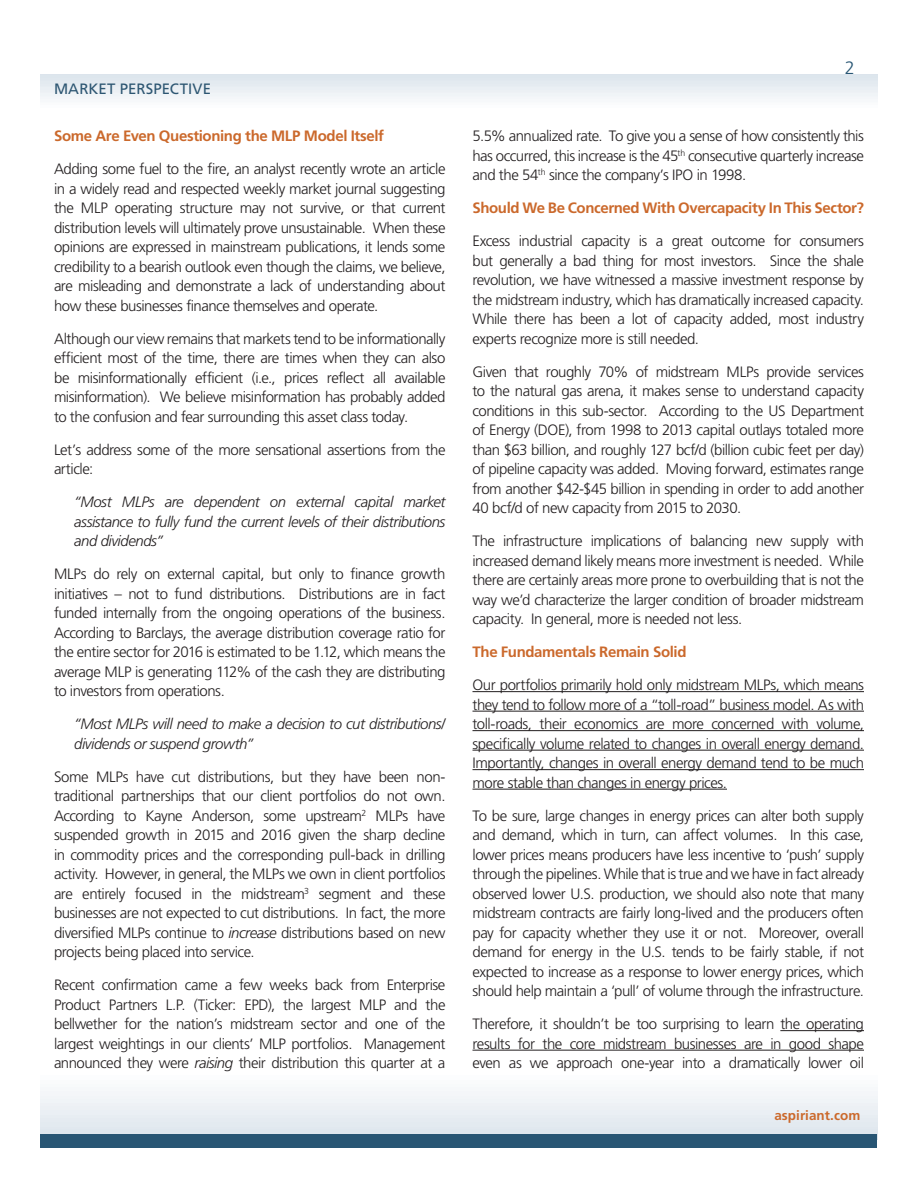
<style>
.page{position:relative;width:918px;height:1188px;background:#fff}
.page>*{position:absolute;margin:0;border:0;box-sizing:border-box;transform-origin:0 0}
.t1{font:300 18px "Frutiger LT";color:#285674}
.Subtitle{font:300 15px/19.5px "Frutiger LT";letter-spacing:-.03em;color:#231f20;text-align:justify}
.Subtitle-2{font:italic 300 15px/19.5px "Frutiger LT";letter-spacing:-.03em;color:#231f20;text-align:justify}
.Subtitle-3{font:700 15px "Frutiger LT";letter-spacing:-.025em;color:#cb692c}
.t2{font:15px "Frutiger LT";letter-spacing:.01em;color:#2d5672}
.t3{font:700 13.5px "Frutiger LT";letter-spacing:.005em;color:#cb692c}
.s1{font-style:italic}
</style>
<div class="page">
<div style="left:40px;top:978px;width:838px;height:162px;background:linear-gradient(to bottom,#fff,#e9eef3)"></div>
<div style="left:40px;top:74px;width:838px;height:83px;background:linear-gradient(to bottom,#e7edf2,#fff)"></div>
<div style="left:40px;top:1134px;width:838px;height:14px;background:#285674"></div>
<hr style="left:472px;top:691px;width:392px;height:1px;background:#231f20">
<hr style="left:472px;top:711px;width:392px;height:1px;background:#231f20">
<hr style="left:472px;top:730px;width:392px;height:1px;background:#231f20">
<hr style="left:472px;top:750px;width:392px;height:1px;background:#231f20">
<hr style="left:472px;top:769px;width:392px;height:1px;background:#231f20">
<hr style="left:472px;top:789px;width:255px;height:1px;background:#231f20">
<hr style="left:780px;top:1030px;width:84px;height:1px;background:#231f20">
<hr style="left:472px;top:1050px;width:392px;height:1px;background:#231f20">
<p class="t2" style="left:54px;top:80px;width:159px">MARKET PERSPECTIVE</p>
<p class="Subtitle-3" style="left:54px;top:127px;width:332px">Some Are Even Questioning the MLP Model Itself</p>
<p class="Subtitle" style="left:54px;top:159px;width:393px">Adding some fuel to the fire, an analyst recently wrote an article in a widely read and respected weekly market journal suggesting the MLP operating structure may not survive, or that current distribution levels will ultimately prove unsustainable. When these opinions are expressed in mainstream publications, it lends some credibility to a bearish outlook even though the claims, we believe, are misleading and demonstrate a lack of understanding about how these businesses finance themselves and operate.</p>
<p class="Subtitle" style="left:54px;top:329px;width:393px">Although our view remains that markets tend to be informationally efficient most of the time, there are times when they can also be misinformationally efficient (i.e., prices reflect all available misinformation). We believe misinformation has probably added to the confusion and fear surrounding this asset class today.</p>
<p class="Subtitle" style="left:54px;top:440px;width:393px">Let’s address some of the more sensational assertions from the article:</p>
<p class="Subtitle-2" style="left:74px;top:492px;width:373px">“Most MLPs are dependent on external capital market assistance to fully fund the current levels of their distributions and dividends”</p>
<p class="Subtitle" style="left:54px;top:564px;width:393px">MLPs do rely on external capital, but only to finance growth initiatives – not to fund distributions. Distributions are in fact funded internally from the ongoing operations of the business.<br>According to Barclays, the average distribution coverage ratio for the entire sector for 2016 is estimated to be 1.12, which means the average MLP is generating 112% of the cash they are distributing to investors from operations.</p>
<p class="Subtitle-2" style="left:74px;top:714px;width:373px">“Most MLPs will need to make a decision to cut distributions/ dividends or suspend growth”</p>
<p class="Subtitle" style="left:54px;top:767px;width:393px">Some MLPs have cut distributions, but they have been non&shy;traditional partnerships that our client portfolios do not own.<br>According to Kayne Anderson, some upstream<sup>2</sup> MLPs have suspended growth in 2015 and 2016 given the sharp decline in commodity prices and the corresponding pull-back in drilling activity. However, in general, the MLPs we own in client portfolios are entirely focused in the midstream<sup>3</sup> segment and these businesses are not expected to cut distributions. In fact, the more diversified MLPs continue to <span class="s1">increase</span> distributions based on new projects being placed into service.</p>
<p class="Subtitle" style="left:54px;top:975px;width:393px">Recent confirmation came a few weeks back from Enterprise Product Partners L.P. (Ticker: EPD), the largest MLP and the bellwether for the nation’s midstream sector and one of the largest weightings in our clients’ MLP portfolios. Management announced they were <span class="s1">raising</span> their distribution this quarter at a</p>
<p class="t1" style="left:845px;top:58px;width:12px">2</p>
<p class="Subtitle" style="left:472px;top:126px;width:393px">5.5% annualized rate. To give you a sense of how consistently this has occurred, this increase is the 45<sup>th</sup> consecutive quarterly increase and the 54<sup>th</sup> since the company’s IPO in 1998.</p>
<p class="Subtitle-3" style="left:472px;top:199px;width:393px">Should We Be Concerned With Overcapacity In This Sector?</p>
<p class="Subtitle" style="left:472px;top:231px;width:393px">Excess industrial capacity is a great outcome for consumers but generally a bad thing for most investors. Since the shale revolution, we have witnessed a massive investment response by the midstream industry, which has dramatically increased capacity.<br>While there has been a lot of capacity added, most industry experts recognize more is still needed.</p>
<p class="Subtitle" style="left:472px;top:362px;width:393px">Given that roughly 70% of midstream MLPs provide services to the natural gas arena, it makes sense to understand capacity conditions in this sub-sector. According to the US Department of Energy (DOE), from 1998 to 2013 capital outlays totaled more than $63 billion, and roughly 127 bcf/d (billion cubic feet per day) of pipeline capacity was added. Moving forward, estimates range from another $42-$45 billion in spending in order to add another 40 bcf/d of new capacity from 2015 to 2030.</p>
<p class="Subtitle" style="left:472px;top:531px;width:393px">The infrastructure implications of balancing new supply with increased demand likely means more investment is needed. While there are certainly areas more prone to overbuilding that is not the way we’d characterize the larger condition of broader midstream capacity. In general, more is needed not less.</p>
<p class="Subtitle-3" style="left:472px;top:643px;width:216px">The Fundamentals Remain Solid</p>
<p class="Subtitle" style="left:472px;top:675px;width:393px">Our portfolios primarily hold only midstream MLPs, which means they tend to follow more of a “toll-road” business model. As with toll-roads, their economics are more concerned with volume, specifically volume related to changes in overall energy demand.<br>Importantly, changes in overall energy demand tend to be much more stable than changes in energy prices.</p>
<p class="Subtitle" style="left:472px;top:806px;width:393px">To be sure, large changes in energy prices can alter both supply and demand, which in turn, can affect volumes. In this case, lower prices means producers have less incentive to ‘push’ supply through the pipelines. While that is true and we have in fact already observed lower U.S. production, we should also note that many midstream contracts are fairly long-lived and the producers often pay for capacity whether they use it or not. Moreover, overall demand for energy in the U.S. tends to be fairly stable, if not expected to increase as a response to lower energy prices, which should help maintain a ‘pull’ of volume through the infrastructure.</p>
<p class="Subtitle" style="left:472px;top:1014px;width:393px">Therefore, it shouldn’t be too surprising to learn the operating results for the core midstream businesses are in good shape even as we approach one-year into a dramatically lower oil</p>
<p class="t3" style="left:774px;top:1107px;width:87px">aspiriant.com</p>
</div>
